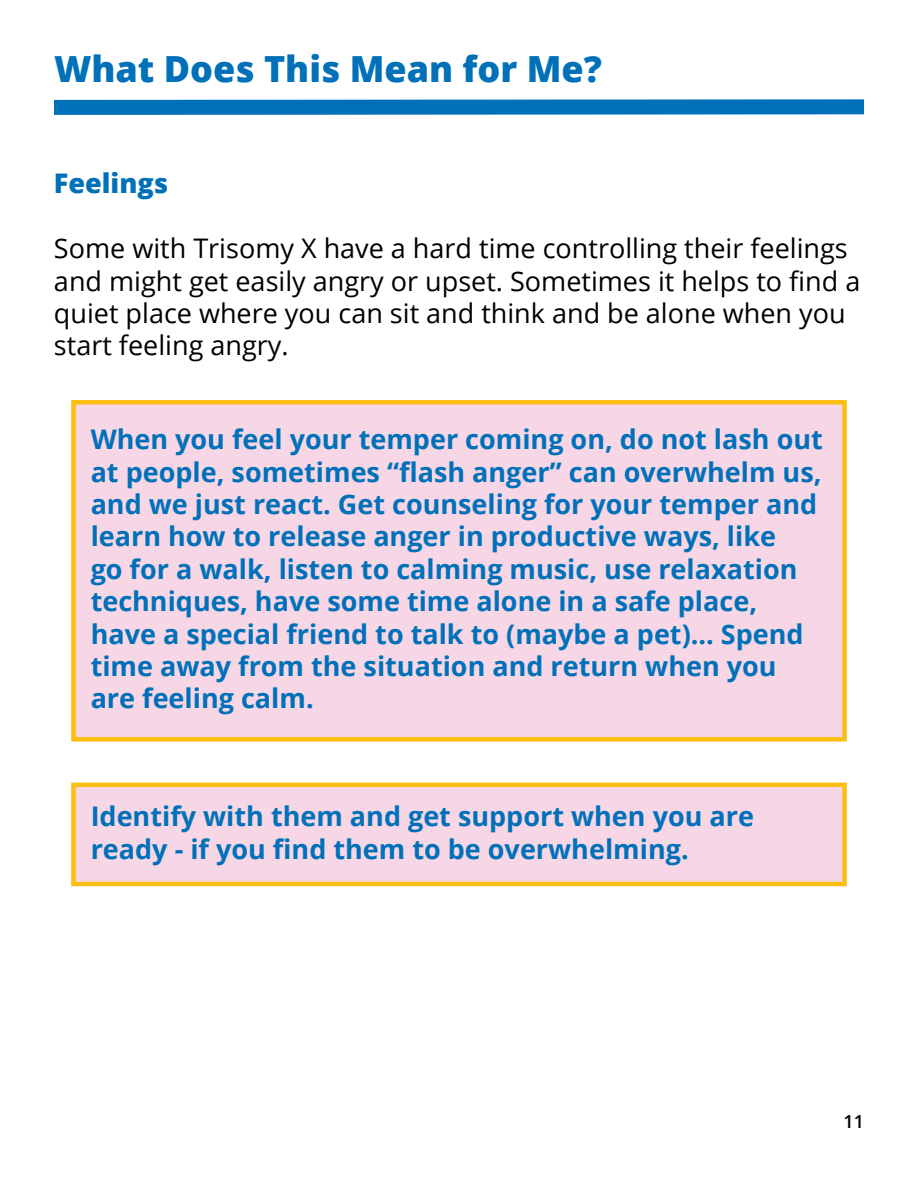
<style>
.page{position:relative;width:918px;height:1188px;background:#fff}
.page>*{position:absolute;margin:0;border:0;box-sizing:border-box;transform-origin:0 0}
.Heading_2{font:800 36px "Open Sans";color:#0071b9}
.Paragraph_Style_2{font:700 27px/32.4px "Open Sans";color:#0071b9}
.Paragraph_Style_2-2{font:27px/32.4px "Open Sans";color:#000}
.Paragraph_Style_2-3{font:800 27px "Open Sans";color:#0071b9}
.Paragraph_Style_2-4{font:600 18px "Open Sans";color:#000}
</style>
<div class="page">
<svg style="left:54px;top:99px;width:810px;height:16px;background:#0f79bd"></svg>
<div style="left:71px;top:400px;width:776px;height:342px;background:#f7d6e6;border:4px solid #fbbf13"></div>
<div style="left:71px;top:783px;width:776px;height:103px;background:#f7d6e6;border:4px solid #fbbf13"></div>
<p class="Heading_2" style="left:54px;top:41px;width:549px">What Does This Mean for Me?</p>
<p class="Paragraph_Style_2-3" style="left:54px;top:163px;width:116px">Feelings</p>
<p class="Paragraph_Style_2-2" style="left:54px;top:232px;width:808px">Some with Trisomy X have a hard time controlling their feelings and might get easily angry or upset. Sometimes it helps to find a quiet place where you can sit and think and be alone when you start feeling angry.</p>
<p class="Paragraph_Style_2" style="left:91px;top:422px;width:734px">When you feel your temper coming on, do not lash out at people, sometimes “flash anger” can overwhelm us, and we just react. Get counseling for your temper and learn how to release anger in productive ways, like<br>go for a walk, listen to calming music, use relaxation techniques, have some time alone in a safe place, have a special friend to talk to (maybe a pet)... Spend time away from the situation and return when you are feeling calm.</p>
<p class="Paragraph_Style_2" style="left:91px;top:800px;width:665px">Identify with them and get support when you are ready - if you find them to be overwhelming.</p>
<p class="Paragraph_Style_2-4" style="left:843px;top:1109px;width:22px">11</p>
</div>
